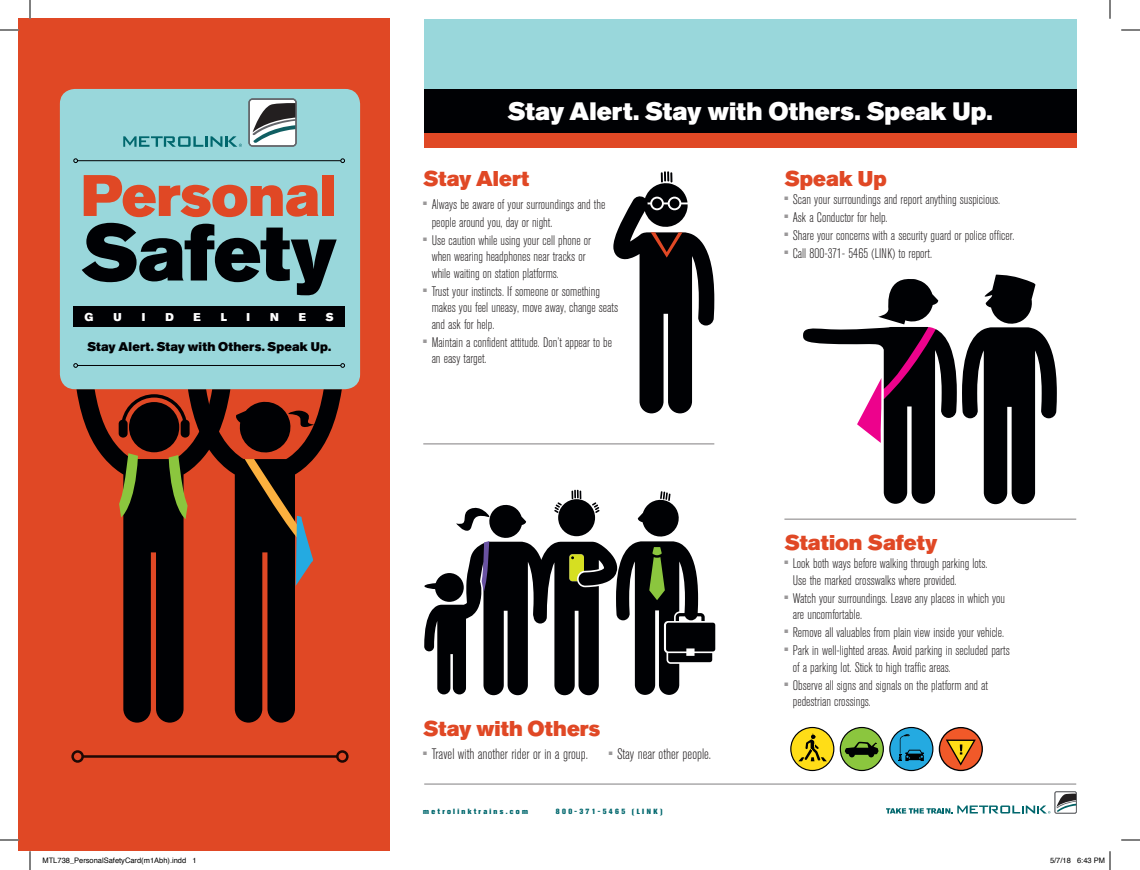
<style>
.page{position:relative;width:1140px;height:870px;background:#fff}
.page>*{position:absolute;margin:0;border:0;box-sizing:border-box;transform-origin:0 0}
.t1{font:79.12px "Akzidenz Grotesk BE Super";letter-spacing:-.01em;color:#000104}
.t2{font:57.88px "Akzidenz Grotesk BE Super";letter-spacing:-.005em;color:#e04825}
.t3{font:25px "Akzidenz Grotesk BE Super";letter-spacing:.005em;color:#fff}
.t4{font:21.25px "Akzidenz Grotesk BE Super";color:#e04825}
.t5{font:300 condensed 15px "Akzidenz Grotesk BE";color:#231f20}
.t6{font:300 condensed 13.75px/16.5px "Akzidenz Grotesk BE";color:#231f20}
.t7{font:12.5px "Akzidenz Grotesk BE Super";letter-spacing:.01em;color:#000104}
.t8{font:11.25px "Akzidenz Grotesk BE Super";color:#fff}
.t9{font:7.5px "Helvetica";color:#000}
.t10{font:800 7.5px "Akzidenz Grotesk BE";letter-spacing:.3em;color:#00676d}
.t11{font:800 7.5px "Akzidenz Grotesk BE";letter-spacing:.32em;color:#00676d}
</style>
<div class="page">
<div style="left:424px;top:30px;width:652px;height:118px;background:#e04825"></div>
<div style="left:19px;top:19px;width:371px;height:832px;background:#e04825"></div>
<div style="left:424px;top:19px;width:652px;height:75px;background:#99d7db"></div>
<hr style="left:83px;top:755px;width:254px;height:3px;background:#231f20">
<div style="left:71px;top:750px;width:13px;height:13px;border:2px solid #231f20;border-radius:50%"></div>
<div style="left:336px;top:750px;width:13px;height:13px;border:2px solid #231f20;border-radius:50%"></div>
<hr style="left:423px;top:443px;width:291px;height:2px;background:#9a9899">
<hr style="left:784px;top:519px;width:292px;height:1px;background:#9a9899">
<hr style="left:424px;top:783px;width:652px;height:2px;background:#9a9899">
<svg style="left:230px;top:389px;width:112px;height:334px"></svg>
<svg style="left:235px;top:400px;width:79px;height:186px"></svg>
<svg style="left:77px;top:389px;width:153px;height:334px"></svg>
<svg style="left:119px;top:453px;width:19px;height:64px"></svg>
<svg style="left:169px;top:455px;width:19px;height:64px"></svg>
<div style="left:60px;top:89px;width:300px;height:300px;background:#99d7db;border-radius:15px"></div>
<div style="left:73px;top:307px;width:272px;height:20px;background:#000104"></div>
<div style="left:424px;top:89px;width:652px;height:43px;background:#000104"></div>
<hr style="left:78px;top:160px;width:263px;height:1px;background:#000104">
<svg style="left:73px;top:158px;width:5px;height:5px"></svg>
<svg style="left:340px;top:158px;width:5px;height:5px"></svg>
<hr style="left:78px;top:365px;width:263px;height:1px;background:#000104">
<svg style="left:73px;top:363px;width:5px;height:5px"></svg>
<svg style="left:340px;top:363px;width:5px;height:5px"></svg>
<svg style="left:424px;top:490px;width:291px;height:205px"></svg>
<svg style="left:613px;top:171px;width:101px;height:242px"></svg>
<svg style="left:803px;top:274px;width:254px;height:230px"></svg>
<svg style="left:791px;top:728px;width:43px;height:43px"></svg>
<div style="left:790px;top:727px;width:44px;height:44px;border:1px solid #000104;border-radius:50%"></div>
<svg style="left:798px;top:734px;width:29px;height:27px"></svg>
<div style="left:840px;top:728px;width:43px;height:43px;background:#8bc63e;border-radius:50%"></div>
<div style="left:840px;top:727px;width:44px;height:44px;border:1px solid #000104;border-radius:50%"></div>
<svg style="left:845px;top:742px;width:34px;height:15px"></svg>
<div style="left:939px;top:728px;width:43px;height:42px;background:#f15929;border-radius:50%"></div>
<div style="left:939px;top:727px;width:44px;height:44px;border:1px solid #000104;border-radius:50%"></div>
<svg style="left:945px;top:739px;width:32px;height:27px"></svg>
<div style="left:890px;top:728px;width:43px;height:43px;background:#24aae1;border-radius:50%"></div>
<div style="left:889px;top:727px;width:44px;height:44px;border:1px solid #000104;border-radius:50%"></div>
<svg style="left:898px;top:734px;width:26px;height:27px"></svg>
<svg style="left:123px;top:136px;width:119px;height:11px"></svg>
<svg style="left:248px;top:98px;width:49px;height:49px;background:#999fa1"></svg>
<svg style="left:886px;top:791px;width:191px;height:23px"></svg>
<svg style="left:0;top:29px;width:19px;height:2px"></svg>
<svg style="left:1121px;top:29px;width:19px;height:2px"></svg>
<svg style="left:0;top:839px;width:19px;height:2px"></svg>
<svg style="left:1121px;top:839px;width:19px;height:2px"></svg>
<svg style="left:29px;top:0;width:2px;height:19px"></svg>
<svg style="left:29px;top:851px;width:2px;height:19px"></svg>
<svg style="left:1109px;top:0;width:2px;height:19px"></svg>
<svg style="left:1109px;top:851px;width:2px;height:19px"></svg>
<h2 class="t2" style="left:81px;top:162px;width:257px">Personal</h2>
<h1 class="t1" style="left:81px;top:207px;width:257px">Safety</h1>
<p class="t8" style="left:85px;top:310px;width:10px">G</p>
<p class="t8" style="left:114px;top:310px;width:10px">U</p>
<p class="t8" style="left:142px;top:310px;width:5px">I</p>
<p class="t8" style="left:165px;top:310px;width:10px">D</p>
<p class="t8" style="left:193px;top:310px;width:9px">E</p>
<p class="t8" style="left:221px;top:310px;width:8px">L</p>
<p class="t8" style="left:246px;top:310px;width:5px">I</p>
<p class="t8" style="left:270px;top:310px;width:10px">N</p>
<p class="t8" style="left:299px;top:310px;width:9px">E</p>
<p class="t8" style="left:326px;top:310px;width:10px">S</p>
<p class="t7" style="left:87px;top:339px;width:245px">Stay Alert. Stay with Others. Speak Up.</p>
<h3 class="t3" style="left:508px;top:97px;width:487px">Stay Alert. Stay with Others. Speak Up.</h3>
<h3 class="t4" style="left:423px;top:166px;width:107px">Stay Alert</h3>
<p class="t6" style="left:432px;top:195px;width:175px;line-height:18px;text-indent:-8px"><sup>■</sup> Always be aware of your surroundings and the people around you, day or night.</p>
<p class="t6" style="left:432px;top:232px;width:161px;text-indent:-8px"><sup>■</sup> Use caution while using your cell phone or when wearing headphones near tracks or while waiting on station platforms.</p>
<p class="t6" style="left:432px;top:283px;width:188px;text-indent:-8px"><sup>■</sup> Trust your instincts. If someone or something makes you feel uneasy, move away, change seats and ask for help.</p>
<p class="t6" style="left:432px;top:334px;width:182px;text-indent:-8px"><sup>■</sup> Maintain a confident attitude. Don’t appear to be an easy target.</p>
<h3 class="t4" style="left:423px;top:716px;width:179px">Stay with Others</h3>
<p class="t5" style="left:423px;top:745px;width:166px"><sup>■</sup> Travel with another rider or in a group.</p>
<p class="t5" style="left:609px;top:745px;width:104px"><sup>■</sup> Stay near other people.</p>
<p class="t10" style="left:423px;top:807px;width:106px">metrolinktrains.com</p>
<p class="t11" style="left:556px;top:807px;width:108px">800-371-5465 (LINK)</p>
<h3 class="t4" style="left:784px;top:166px;width:104px">Speak Up</h3>
<p class="t6" style="left:784px;top:192px;width:217px"><sup>■</sup> Scan your surroundings and report anything suspicious.</p>
<p class="t6" style="left:784px;top:210px;width:105px"><sup>■</sup> Ask a Conductor for help.</p>
<p class="t6" style="left:784px;top:228px;width:232px"><sup>■</sup> Share your concerns with a security guard or police officer.</p>
<p class="t6" style="left:784px;top:246px;width:149px"><sup>■</sup> Call 800-371- 5465 (LINK) to report.</p>
<h3 class="t4" style="left:784px;top:530px;width:154px">Station Safety</h3>
<p class="t6" style="left:793px;top:556px;width:196px;text-indent:-8px"><sup>■</sup> Look both ways before walking through parking lots.<br>Use the marked crosswalks where provided.</p>
<p class="t6" style="left:793px;top:590px;width:214px;text-indent:-8px"><sup>■</sup> Watch your surroundings. Leave any places in which you are uncomfortable.</p>
<p class="t6" style="left:784px;top:625px;width:221px"><sup>■</sup> Remove all valuables from plain view inside your vehicle.</p>
<p class="t6" style="left:793px;top:643px;width:219px;text-indent:-8px"><sup>■</sup> Park in well-lighted areas. Avoid parking in secluded parts of a parking lot. Stick to high traffic areas.</p>
<p class="t6" style="left:793px;top:677px;width:197px;text-indent:-8px"><sup>■</sup> Observe all signs and signals on the platform and at pedestrian crossings.</p>
<p class="t9" style="left:42px;top:854px;width:156px">MTL738_PersonalSafetyCard(m1Abh).indd 1</p>
<p class="t9" style="left:1050px;top:854px;width:57px">5/7/18 6:43 PM</p>
</div>
